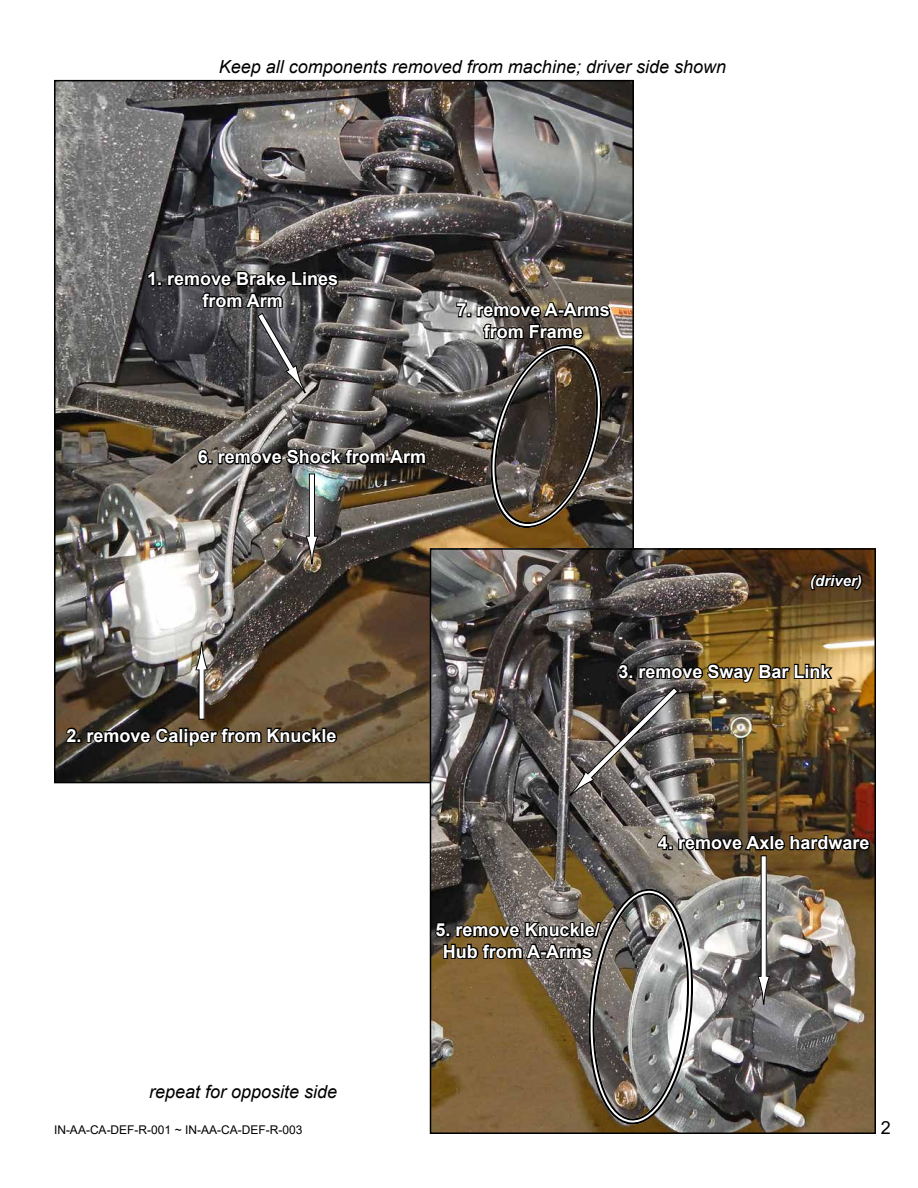
<style>
.page{position:relative;width:918px;height:1188px;background:#fff}
.page>*{position:absolute;margin:0;border:0;box-sizing:border-box;transform-origin:0 0}
.t1{font:700 18px/21.6px "Arial";color:#fff;text-align:center}
.t2{font:italic 18px "Arial";color:#000}
.t3{font:18px "Arial";color:#000}
.t4{font:italic 700 15px "Arial";color:#fff}
.t5{font:12px "Arial";color:#000}
</style>
<div class="page">
<img style="left:57px;top:83px;width:574px;height:697px">
<div style="left:199px;top:670px;width:5px;height:49px;background:#fff"></div>
<svg style="left:195px;top:642px;width:13px;height:29px"></svg>
<img style="left:433px;top:551px;width:440px;height:580px">
<div style="left:430px;top:548px;width:446px;height:586px;border:2px solid #000"></div>
<svg style="left:809px;top:573px;width:55px;height:18px"></svg>
<svg style="left:146px;top:266px;width:194px;height:127px"></svg>
<svg style="left:64px;top:723px;width:275px;height:24px"></svg>
<svg style="left:196px;top:447px;width:231px;height:21px"></svg>
<img style="left:569px;top:659px;width:266px;height:138px">
<img style="left:455px;top:300px;width:167px;height:231px">
<svg style="left:434px;top:883px;width:267px;height:245px"></svg>
<svg style="left:656px;top:830px;width:216px;height:24px"></svg>
<div style="left:761px;top:856px;width:5px;height:121px;background:#fff"></div>
<div style="left:761px;top:855px;width:6px;height:122px;border:1px solid #000"></div>
<svg style="left:757px;top:976px;width:13px;height:29px"></svg>
<div style="left:309px;top:474px;width:5px;height:63px;background:#fff"></div>
<div style="left:309px;top:474px;width:6px;height:63px;border:1px solid #000"></div>
<svg style="left:305px;top:535px;width:14px;height:30px"></svg>
<p class="t2" style="left:219px;top:55px;width:509px">Keep all components removed from machine; driver side shown</p>
<p class="t1" style="left:147px;top:268px;width:193px">1. remove Brake Lines from Arm</p>
<p class="t1" style="left:457px;top:299px;width:155px">7. remove A-Arms from Frame</p>
<p class="t1" style="left:198px;top:446px;width:230px">6. remove Shock from Arm</p>
<p class="t1" style="left:67px;top:725px;width:272px">2. remove Caliper from Knuckle</p>
<p class="t4" style="left:810px;top:571px;width:53px">(driver)</p>
<p class="t1" style="left:619px;top:661px;width:214px">3. remove Sway Bar Link</p>
<p class="t1" style="left:436px;top:919px;width:166px">5. remove Knuckle/<br>Hub from A-Arms</p>
<p class="t1" style="left:658px;top:832px;width:213px">4. remove Axle hardware</p>
<p class="t2" style="left:149px;top:1080px;width:190px">repeat for opposite side</p>
<p class="t5" style="left:54px;top:1122px;width:250px">IN-AA-CA-DEF-R-001 ~ IN-AA-CA-DEF-R-003</p>
<p class="t3" style="left:881px;top:1115px;width:12px">2</p>
</div>
